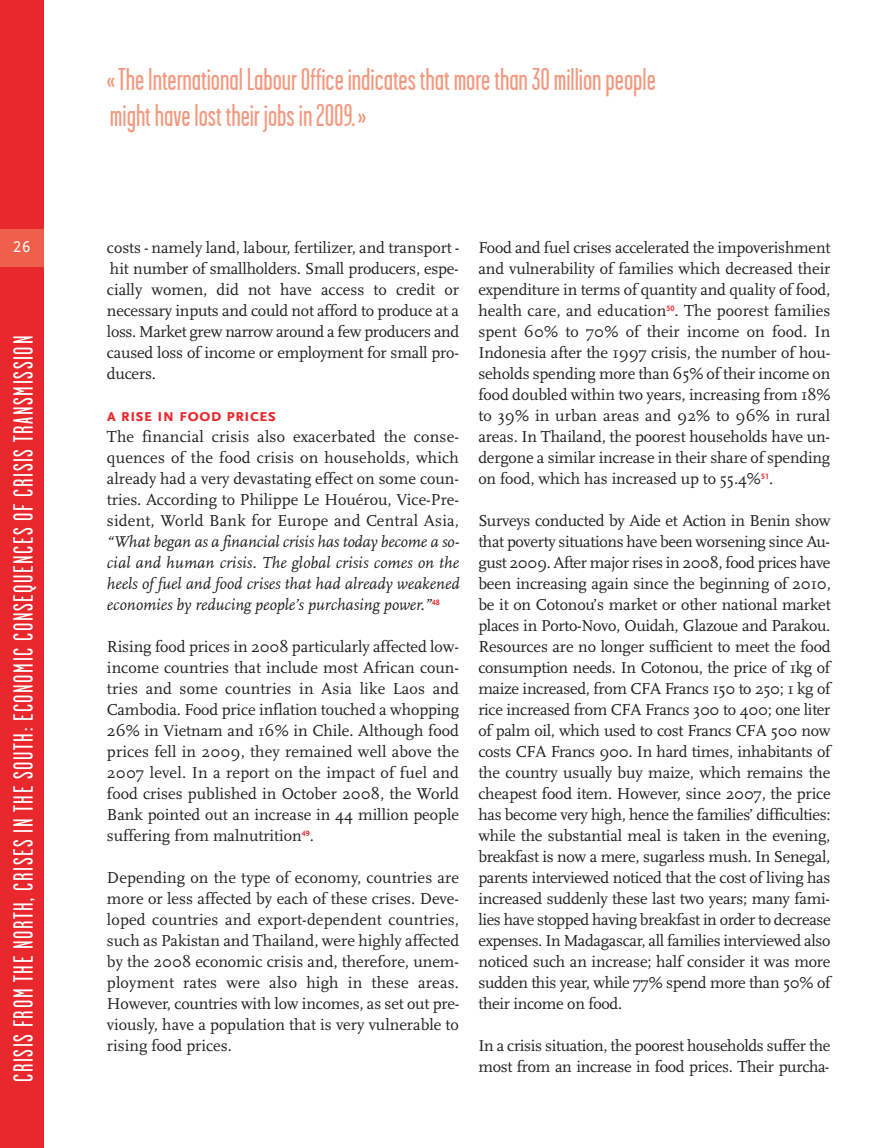
<style>
.page{position:relative;width:894px;height:1148px;background:#fff}
.page>*{position:absolute;margin:0;border:0;box-sizing:border-box;transform-origin:0 0}
.t1{font:31.5px/36px "Garage Gothic";color:#f39980}
.t2{font:27.75px "Garage Gothic";letter-spacing:.06em;color:#fff}
.t3{font:700 18px "Scala Sans Caps";color:#e9282d}
.t4{font:16.5px/21px "Scala";letter-spacing:-.01em;color:#231f20;text-align:justify}
.t5{font:italic 16.5px/21px "Scala";color:#231f20;text-align:justify}
.t6{font:16.5px "Scala Sans LF";color:#fff}
</style>
<div class="page">
<div style="left:0;top:0;width:43px;height:1148px;background:#e9282d"></div>
<div style="left:0;top:230px;width:43px;height:37px;background:#ee604b"></div>
<p class="t6" style="left:13px;top:240px;width:19px">26</p>
<h2 class="t2" style="left:13px;top:1082px;width:748px;rotate:-90deg">CRISIS FROM THE NORTH, CRISES IN THE SOUTH: ECONOMIC CONSEQUENCES OF CRISIS TRANSMISSION</h2>
<h1 class="t1" style="left:107px;top:64px;width:550px">«The International Labour Office indicates that more than 30 million people might have lost their jobs in 2009.»</h1>
<p class="t4" style="left:107px;top:238px;width:353px">costs - namely land, labour, fertilizer, and transport - hit number of smallholders. Small producers, espe&shy;cially women, did not have access to credit or necessary inputs and could not afford to produce at a loss. Market grew narrow around a few producers and caused loss of income or employment for small pro&shy;ducers.</p>
<p class="t3" style="left:107px;top:404px;width:170px">a rise in food prices</p>
<p class="t4" style="left:107px;top:427px;width:353px">The financial crisis also exacerbated the conse&shy;quences of the food crisis on households, which already had a very devastating effect on some coun&shy;tries. According to Philippe Le Houérou, Vice-Pre&shy;sident, World Bank for Europe and Central Asia,</p>
<p class="t5" style="left:107px;top:532px;width:354px">“What began as a financial crisis has today become a so&shy;cial and human crisis. The global crisis comes on the heels of fuel and food crises that had already weakened economies by reducing people’s purchasing power.”<sup>48</sup></p>
<p class="t4" style="left:107px;top:637px;width:353px">Rising food prices in 2008 particularly affected low&shy;income countries that include most African coun&shy;tries and some countries in Asia like Laos and Cambodia. Food price inflation touched a whopping 26% in Vietnam and 16% in Chile. Although food prices fell in 2009, they remained well above the 2007 level. In a report on the impact of fuel and food crises published in October 2008, the World Bank pointed out an increase in 44 million people suffering from malnutrition<sup>49</sup>.</p>
<p class="t4" style="left:107px;top:868px;width:354px">Depending on the type of economy, countries are more or less affected by each of these crises. Deve&shy;loped countries and export-dependent countries, such as Pakistan and Thailand, were highly affected by the 2008 economic crisis and, therefore, unem&shy;ployment rates were also high in these areas.<br>However, countries with low incomes, as set out pre&shy;viously, have a population that is very vulnerable to rising food prices.</p>
<p class="t4" style="left:478px;top:238px;width:353px">Food and fuel crises accelerated the impoverishment and vulnerability of families which decreased their expenditure in terms of quantity and quality of food, health care, and education<sup>50</sup>. The poorest families spent 60% to 70% of their income on food. In Indonesia after the 1997 crisis, the number of hou&shy;seholds spending more than 65% of their income on food doubled within two years, increasing from 18% to 39% in urban areas and 92% to 96% in rural areas. In Thailand, the poorest households have un&shy;dergone a similar increase in their share of spending on food, which has increased up to 55.4%<sup>51</sup>.</p>
<p class="t4" style="left:478px;top:511px;width:354px">Surveys conducted by Aide et Action in Benin show that poverty situations have been worsening since Au&shy;gust 2009. After major rises in 2008, food prices have been increasing again since the beginning of 2010, be it on Cotonou’s market or other national market places in Porto-Novo, Ouidah, Glazoue and Parakou.<br>Resources are no longer sufficient to meet the food consumption needs. In Cotonou, the price of 1kg of maize increased, from CFA Francs 150 to 250; 1 kg of rice increased from CFA Francs 300 to 400; one liter of palm oil, which used to cost Francs CFA 500 now costs CFA Francs 900. In hard times, inhabitants of the country usually buy maize, which remains the cheapest food item. However, since 2007, the price has become very high, hence the families’ difficulties: while the substantial meal is taken in the evening, breakfast is now a mere, sugarless mush. In Senegal, parents interviewed noticed that the cost of living has increased suddenly these last two years; many fami&shy;lies have stopped having breakfast in order to decrease expenses. In Madagascar, all families interviewed also noticed such an increase; half consider it was more sudden this year, while 77% spend more than 50% of their income on food.</p>
<p class="t4" style="left:478px;top:1036px;width:353px">In a crisis situation, the poorest households suffer the most from an increase in food prices. Their purcha-</p>
</div>
